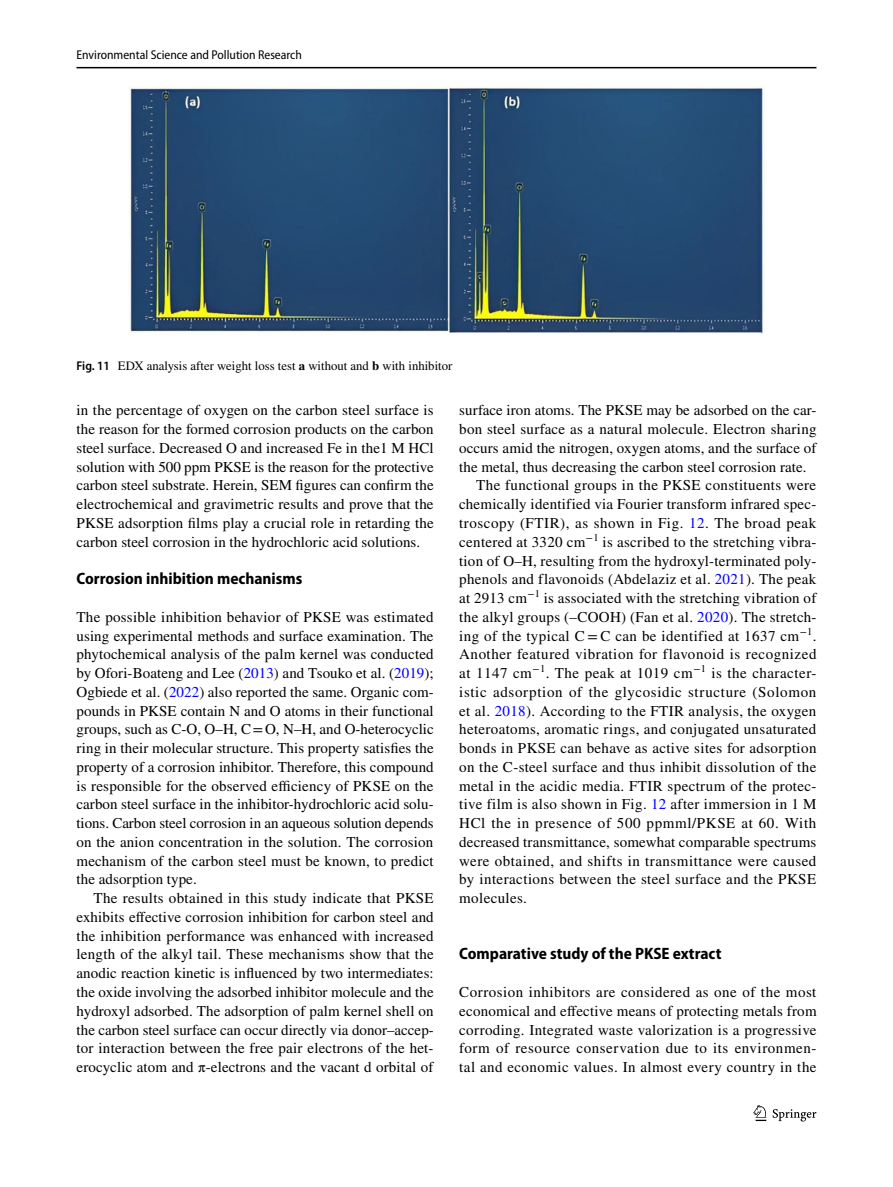
<style>
.page{position:relative;width:893px;height:1187px;background:#fff}
.page>*{position:absolute;margin:0;border:0;box-sizing:border-box;transform-origin:0 0}
.t1{font:700 semi-condensed 16.5px "Myriad Pro";color:#000}
.t2{font:15px/18.8px "STIX";letter-spacing:.025em;color:#000;text-align:justify}
.t3{font:15px "STIX";letter-spacing:.005em;color:#000}
.t4{font:15px "STIX";letter-spacing:.045em;color:#000}
.t5{font:12.75px "STIX";color:#000}
.t6{font:semi-condensed 12.75px "Myriad Pro";color:#000}
.s1{font-family:"Myriad Pro";font-weight:600;font-stretch:semi-condensed}
.s2{font-weight:700}
.s3{color:#00f}
</style>
<div class="page">
<hr style="left:77px;top:67px;width:739px;height:1px;background:#000">
<svg style="left:753px;top:1105px;width:13px;height:15px"></svg>
<svg style="left:773px;top:1109px;width:43px;height:12px"></svg>
<img style="left:130px;top:87px;width:635px;height:247px">
<p class="t6" style="left:77px;top:48px;width:227px">Environmental Science and Pollution Research</p>
<p class="t5" style="left:77px;top:357px;width:377px"><span class="s1">Fig. 11</span> EDX analysis after weight loss test <span class="s2">a</span> without and <span class="s2">b</span> with inhibitor</p>
<p class="t2" style="left:77px;top:402px;width:359px">in the percentage of oxygen on the carbon steel surface is the reason for the formed corrosion products on the carbon steel surface. Decreased O and increased Fe in the1 M HCl solution with 500 ppm PKSE is the reason for the protective carbon steel substrate. Herein, SEM figures can confirm the electrochemical and gravimetric results and prove that the PKSE adsorption films play a crucial role in retarding the carbon steel corrosion in the hydrochloric acid solutions.</p>
<p class="t1" style="left:77px;top:569px;width:227px">Corrosion inhibition mechanisms</p>
<p class="t2" style="left:77px;top:608px;width:359px">The possible inhibition behavior of PKSE was estimated using experimental methods and surface examination. The phytochemical analysis of the palm kernel was conducted by Ofori-Boateng and Lee (<span class="s3">2013</span>) and Tsouko et al. (<span class="s3">2019</span>); Ogbiede et al. (<span class="s3">2022</span>) also reported the same. Organic com&shy;pounds in PKSE contain N and O atoms in their functional groups, such as C-O, O–H, C=O, N–H, and O-heterocyclic ring in their molecular structure. This property satisfies the property of a corrosion inhibitor. Therefore, this compound is responsible for the observed efficiency of PKSE on the carbon steel surface in the inhibitor-hydrochloric acid solu&shy;tions. Carbon steel corrosion in an aqueous solution depends on the anion concentration in the solution. The corrosion mechanism of the carbon steel must be known, to predict the adsorption type.</p>
<p class="t2" style="left:77px;top:889px;width:359px;text-indent:17px">The results obtained in this study indicate that PKSE exhibits effective corrosion inhibition for carbon steel and the inhibition performance was enhanced with increased length of the alkyl tail. These mechanisms show that the anodic reaction kinetic is influenced by two intermediates: the oxide involving the adsorbed inhibitor molecule and the hydroxyl adsorbed. The adsorption of palm kernel shell on the carbon steel surface can occur directly via donor–accep&shy;tor interaction between the free pair electrons of the het&shy;erocyclic atom and π-electrons and the vacant d orbital of</p>
<p class="t3" style="left:459px;top:400px;width:359px">surface iron atoms. The PKSE may be adsorbed on the car-</p>
<p class="t2" style="left:459px;top:421px;width:359px">bon steel surface as a natural molecule. Electron sharing</p>
<p class="t3" style="left:459px;top:437px;width:359px">occurs amid the nitrogen, oxygen atoms, and the surface of</p>
<p class="t3" style="left:459px;top:456px;width:349px">the metal, thus decreasing the carbon steel corrosion rate.</p>
<p class="t2" style="left:476px;top:477px;width:341px">The functional groups in the PKSE constituents were</p>
<p class="t2" style="left:459px;top:496px;width:359px">chemically identified via Fourier transform infrared spec-</p>
<p class="t2" style="left:459px;top:514px;width:359px">troscopy (FTIR), as shown in Fig. <span class="s3">12</span>. The broad peak</p>
<p class="t2" style="left:459px;top:533px;width:359px">centered at 3320 cm<sup>−1</sup> is ascribed to the stretching vibra-</p>
<p class="t2" style="left:459px;top:552px;width:359px">tion of O–H, resulting from the hydroxyl-terminated poly-</p>
<p class="t2" style="left:459px;top:571px;width:359px">phenols and flavonoids (Abdelaziz et al. <span class="s3">2021</span>). The peak</p>
<p class="t2" style="left:459px;top:589px;width:359px">at 2913 cm<sup>−1</sup> is associated with the stretching vibration of</p>
<p class="t2" style="left:459px;top:608px;width:359px">the alkyl groups (–COOH) (Fan et al. <span class="s3">2020</span>). The stretch-</p>
<p class="t2" style="left:459px;top:627px;width:359px">ing of the typical C = C can be identified at 1637 cm<sup>−1</sup>.</p>
<p class="t2" style="left:459px;top:646px;width:359px">Another featured vibration for flavonoid is recognized</p>
<p class="t2" style="left:459px;top:664px;width:359px">at 1147 cm<sup>−1</sup>. The peak at 1019 cm<sup>−1</sup> is the character-</p>
<p class="t4" style="left:459px;top:681px;width:359px">istic adsorption of the glycosidic structure (Solomon</p>
<p class="t2" style="left:459px;top:702px;width:359px">et al. <span class="s3">2018</span>). According to the FTIR analysis, the oxygen</p>
<p class="t2" style="left:459px;top:721px;width:359px">heteroatoms, aromatic rings, and conjugated unsaturated</p>
<p class="t2" style="left:459px;top:739px;width:359px">bonds in PKSE can behave as active sites for adsorption</p>
<p class="t2" style="left:459px;top:758px;width:359px">on the C-steel surface and thus inhibit dissolution of the</p>
<p class="t2" style="left:459px;top:777px;width:359px">metal in the acidic media. FTIR spectrum of the protec-</p>
<p class="t2" style="left:459px;top:796px;width:359px">tive film is also shown in Fig. <span class="s3">12</span> after immersion in 1 M</p>
<p class="t2" style="left:459px;top:814px;width:359px">HCl the in presence of 500 ppmml/PKSE at 60. With</p>
<p class="t2" style="left:459px;top:833px;width:359px">decreased transmittance, somewhat comparable spectrums</p>
<p class="t2" style="left:459px;top:852px;width:359px">were obtained, and shifts in transmittance were caused</p>
<p class="t2" style="left:459px;top:871px;width:358px">by interactions between the steel surface and the PKSE</p>
<p class="t2" style="left:459px;top:889px;width:69px">molecules.</p>
<p class="t1" style="left:459px;top:944px;width:264px">Comparative study of the PKSE extract</p>
<p class="t2" style="left:459px;top:983px;width:359px">Corrosion inhibitors are considered as one of the most economical and effective means of protecting metals from corroding. Integrated waste valorization is a progressive form of resource conservation due to its environmen&shy;tal and economic values. In almost every country in the</p>
</div>
